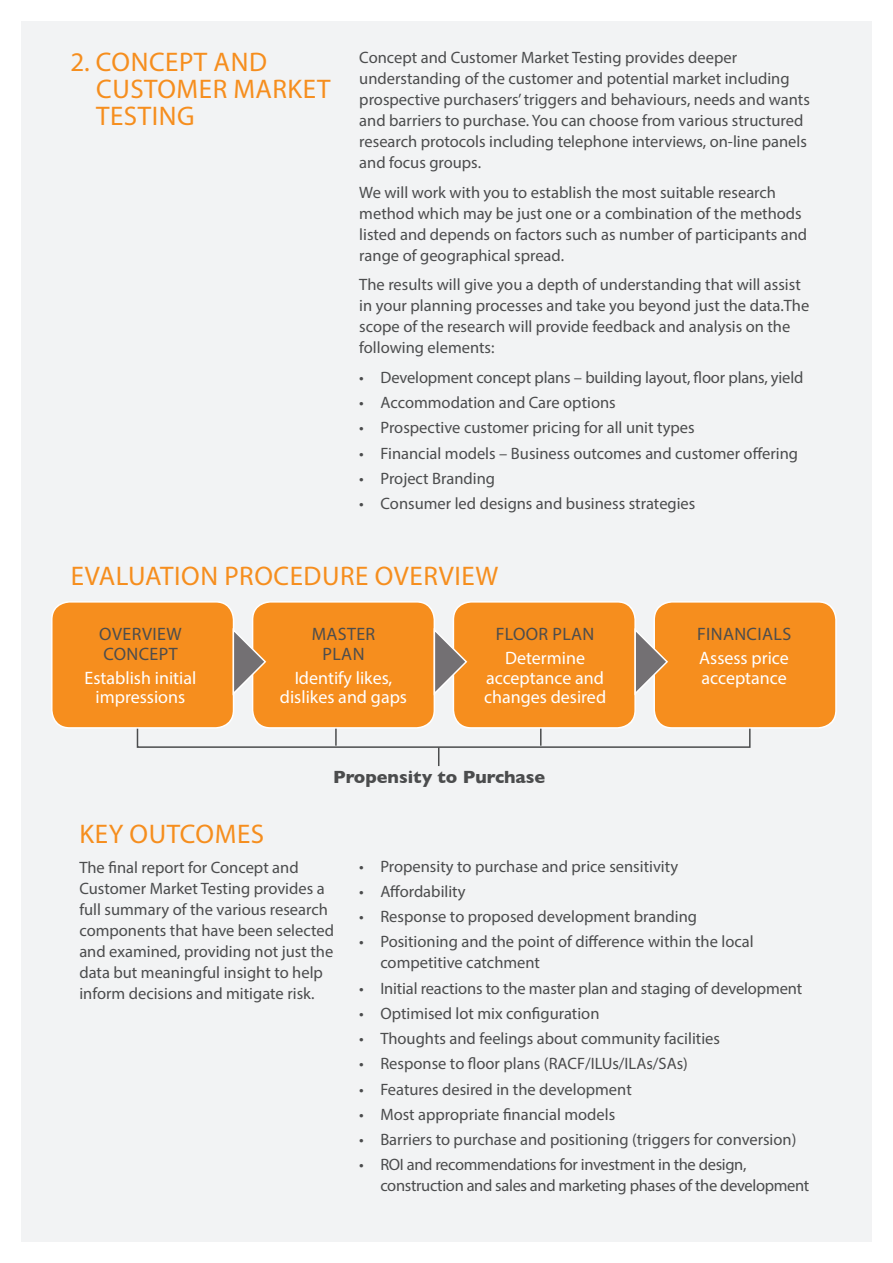
<style>
.page{position:relative;width:893px;height:1263px;background:#fff}
.page>*{position:absolute;margin:0;border:0;box-sizing:border-box;transform-origin:0 0}
.t1{font:27px/27px "Myriad Pro";letter-spacing:.02em;color:#f68e1e}
.t2{font:18px/19.5px "Myriad Pro";color:#fff;text-align:center}
.t3{font:18px/19.5px "Myriad Pro";letter-spacing:.02em;color:#4d4d4d}
.t4{font:700 18px "Gill Sans";color:#4b4c4d}
.t5{font:16.5px/21px "Myriad Pro";color:#4b4c4d}
.t6{font:16.5px/21px "Myriad Pro";letter-spacing:-.02em;color:#4b4c4d}
</style>
<div class="page">
<div style="left:21px;top:21px;width:851px;height:1221px;background:#f2f3f4"></div>
<svg style="left:136px;top:719px;width:615px;height:47px"></svg>
<div style="left:52px;top:602px;width:182px;height:126px;background:#f68e1e;border-radius:18px"></div>
<div style="left:51px;top:601px;width:183px;height:128px;border:2px solid #fff;border-radius:18px"></div>
<div style="left:253px;top:602px;width:181px;height:126px;background:#f68e1e;border-radius:18px"></div>
<div style="left:252px;top:601px;width:183px;height:128px;border:2px solid #fff;border-radius:18px"></div>
<div style="left:453px;top:602px;width:182px;height:126px;background:#f68e1e;border-radius:18px"></div>
<div style="left:453px;top:601px;width:183px;height:128px;border:2px solid #fff;border-radius:18px"></div>
<div style="left:654px;top:602px;width:182px;height:126px;background:#f68e1e;border-radius:18px"></div>
<div style="left:653px;top:601px;width:184px;height:128px;border:2px solid #fff;border-radius:18px"></div>
<svg style="left:232px;top:626px;width:35px;height:71px"></svg>
<svg style="left:433px;top:626px;width:35px;height:71px"></svg>
<svg style="left:634px;top:626px;width:34px;height:71px"></svg>
<h2 class="t1" style="left:96px;top:48px;width:236px;text-indent:-26px">2. CONCEPT AND<br>CUSTOMER MARKET<br>TESTING</h2>
<p class="t5" style="left:359px;top:47px;width:452px">Concept and Customer Market Testing provides deeper understanding of the customer and potential market including prospective purchasers’ triggers and behaviours, needs and wants and barriers to purchase. You can choose from various structured research protocols including telephone interviews, on-line panels and focus groups.</p>
<p class="t5" style="left:359px;top:182px;width:449px">We will work with you to establish the most suitable research method which may be just one or a combination of the methods listed and depends on factors such as number of participants and range of geographical spread.</p>
<p class="t5" style="left:359px;top:274px;width:451px">The results will give you a depth of understanding that will assist in your planning processes and take you beyond just the data.The scope of the research will provide feedback and analysis on the following elements:</p>
<p class="t5" style="left:359px;top:367px;width:446px">• Development concept plans – building layout, floor plans, yield</p>
<p class="t5" style="left:359px;top:392px;width:258px">• Accommodation and Care options</p>
<p class="t5" style="left:359px;top:417px;width:337px">• Prospective customer pricing for all unit types</p>
<p class="t5" style="left:359px;top:442px;width:440px">• Financial models – Business outcomes and customer offering</p>
<p class="t5" style="left:359px;top:468px;width:137px">• Project Branding</p>
<p class="t5" style="left:359px;top:493px;width:338px">• Consumer led designs and business strategies</p>
<h2 class="t1" style="left:71px;top:562px;width:429px">EVALUATION PROCEDURE OVERVIEW</h2>
<h2 class="t3" style="left:99px;top:624px;width:84px">OVERVIEW<br>CONCEPT</h2>
<h2 class="t2" style="left:85px;top:667px;width:113px">Establish initial impressions</h2>
<h2 class="t3" style="left:312px;top:624px;width:65px;text-align:center">MASTER<br>PLAN</h2>
<h2 class="t2" style="left:280px;top:667px;width:129px">Identify likes, dislikes and gaps</h2>
<h2 class="t3" style="left:496px;top:624px;width:100px">FLOOR PLAN</h2>
<h2 class="t2" style="left:484px;top:648px;width:124px">Determine acceptance and changes desired</h2>
<p class="t4" style="left:333px;top:762px;width:214px">Propensity to Purchase</p>
<h2 class="t3" style="left:697px;top:624px;width:96px">FINANCIALS</h2>
<h2 class="t2" style="left:699px;top:648px;width:91px;text-align:left">Assess price acceptance</h2>
<h2 class="t1" style="left:80px;top:820px;width:186px">KEY OUTCOMES</h2>
<p class="t5" style="left:79px;top:856px;width:256px">The final report for Concept and Customer Market Testing provides a full summary of the various research components that have been selected and examined, providing not just the data but meaningful insight to help inform decisions and mitigate risk.</p>
<p class="t5" style="left:359px;top:855px;width:321px">• Propensity to purchase and price sensitivity</p>
<p class="t5" style="left:359px;top:880px;width:108px">• Affordability</p>
<p class="t5" style="left:359px;top:906px;width:339px">• Response to proposed development branding</p>
<p class="t5" style="left:380px;top:931px;width:375px;text-indent:-21px">• Positioning and the point of difference within the local competitive catchment</p>
<p class="t5" style="left:359px;top:977px;width:445px">• Initial reactions to the master plan and staging of development</p>
<p class="t5" style="left:359px;top:1002px;width:242px">• Optimised lot mix configuration</p>
<p class="t5" style="left:359px;top:1028px;width:362px">• Thoughts and feelings about community facilities</p>
<p class="t5" style="left:359px;top:1053px;width:330px">• Response to floor plans (RACF/ILUs/ILAs/SAs)</p>
<p class="t5" style="left:359px;top:1078px;width:274px">• Features desired in the development</p>
<p class="t5" style="left:359px;top:1103px;width:258px">• Most appropriate financial models</p>
<p class="t5" style="left:359px;top:1129px;width:439px">• Barriers to purchase and positioning (triggers for conversion)</p>
<p class="t6" style="left:380px;top:1154px;width:431px;text-indent:-21px">• ROI and recommendations for investment in the design, construction and sales and marketing phases of the development</p>
</div>
